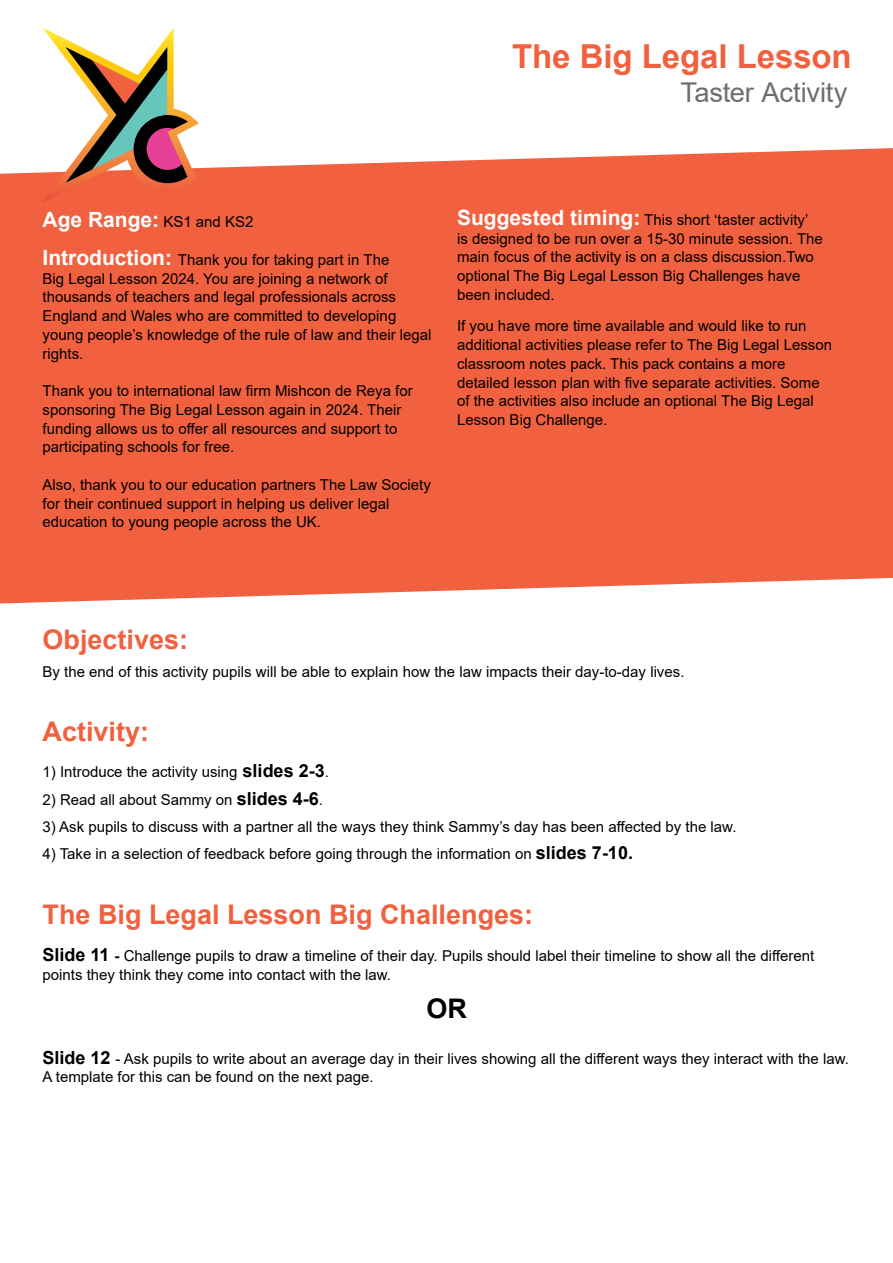
<style>
.page{position:relative;width:893px;height:1263px;background:#fff}
.page>*{position:absolute;margin:0;border:0;box-sizing:border-box;transform-origin:0 0}
.t1{font:700 33px "Arial";letter-spacing:-.005em;color:#f1613f}
.t2{font:27.3px "Arial";letter-spacing:-.01em;color:#6d6e71}
.t3{font:700 27px "Arial";color:#f1613f}
.t4{font:700 27px "Arial";color:#000}
.t5{font:700 21px "Arial";color:#fff}
.t6{font:15px/18.8px "Arial";color:#000}
.s1{font-weight:400;font-size:15px;color:#000}
.s2{font-weight:700;font-size:21px;color:#fff}
.s3{font-weight:700;font-size:18px}
.s4{font-weight:700}
</style>
<div class="page">
<div style="left:0;top:148px;width:893px;height:455px;background:#f1613f"></div>
<svg style="left:43px;top:28px;width:156px;height:175px"></svg>
<h1 class="t1" style="left:512px;top:33px;width:341px">The Big Legal Lesson</h1>
<h2 class="t2" style="left:680px;top:73px;width:169px">Taster Activity</h2>
<h3 class="t5" style="left:43px;top:205px;width:212px">Age Range: <span class="s1">KS1 and KS2</span></h3>
<p class="t6" style="left:43px;top:250px;width:391px"><span class="s2">Introduction:</span> Thank you for taking part in The<br>Big Legal Lesson 2024. You are joining a network of thousands of teachers and legal professionals across England and Wales who are committed to developing young people’s knowledge of the rule of law and their legal rights.</p>
<p class="t6" style="left:43px;top:381px;width:372px">Thank you to international law firm Mishcon de Reya for sponsoring The Big Legal Lesson again in 2024. Their funding allows us to offer all resources and support to participating schools for free.</p>
<p class="t6" style="left:43px;top:475px;width:390px">Also, thank you to our education partners The Law Society for their continued support in helping us deliver legal education to young people across the UK.</p>
<p class="t6" style="left:457px;top:210px;width:367px"><span class="s2">Suggested timing:</span> This short ‘taster activity’ is designed to be run over a 15-30 minute session. The main focus of the activity is on a class discussion.Two optional The Big Legal Lesson Big Challenges have been included.</p>
<p class="t6" style="left:457px;top:317px;width:376px">If you have more time available and would like to run additional activities please refer to The Big Legal Lesson classroom notes pack. This pack contains a more detailed lesson plan with five separate activities. Some of the activities also include an optional The Big Legal Lesson Big Challenge.</p>
<h3 class="t3" style="left:43px;top:621px;width:147px">Objectives:</h3>
<p class="t6" style="left:43px;top:662px;width:643px">By the end of this activity pupils will be able to explain how the law impacts their day-to-day lives.</p>
<h3 class="t3" style="left:43px;top:713px;width:108px">Activity:</h3>
<p class="t6" style="left:43px;top:762px;width:288px">1) Introduce the activity using <span class="s3">slides 2-3</span>.</p>
<p class="t6" style="left:43px;top:790px;width:282px">2) Read all about Sammy on <span class="s3">slides 4-6</span>.</p>
<p class="t6" style="left:43px;top:817px;width:695px">3) Ask pupils to discuss with a partner all the ways they think Sammy’s day has been affected by the law.</p>
<p class="t6" style="left:43px;top:844px;width:592px">4) Take in a selection of feedback before going through the information on <span class="s3">slides 7-10.</span></p>
<h3 class="t3" style="left:43px;top:895px;width:492px">The Big Legal Lesson Big Challenges:</h3>
<p class="t6" style="left:43px;top:946px;width:773px"><span class="s3">Slide 11</span> <span class="s4">-</span> Challenge pupils to draw a timeline of their day. Pupils should label their timeline to show all the different points they think they come into contact with the law.</p>
<h3 class="t4" style="left:426px;top:989px;width:42px">OR</h3>
<p class="t6" style="left:43px;top:1049px;width:808px"><span class="s3">Slide 12</span> - Ask pupils to write about an average day in their lives showing all the different ways they interact with the law.<br>A template for this can be found on the next page.</p>
</div>
